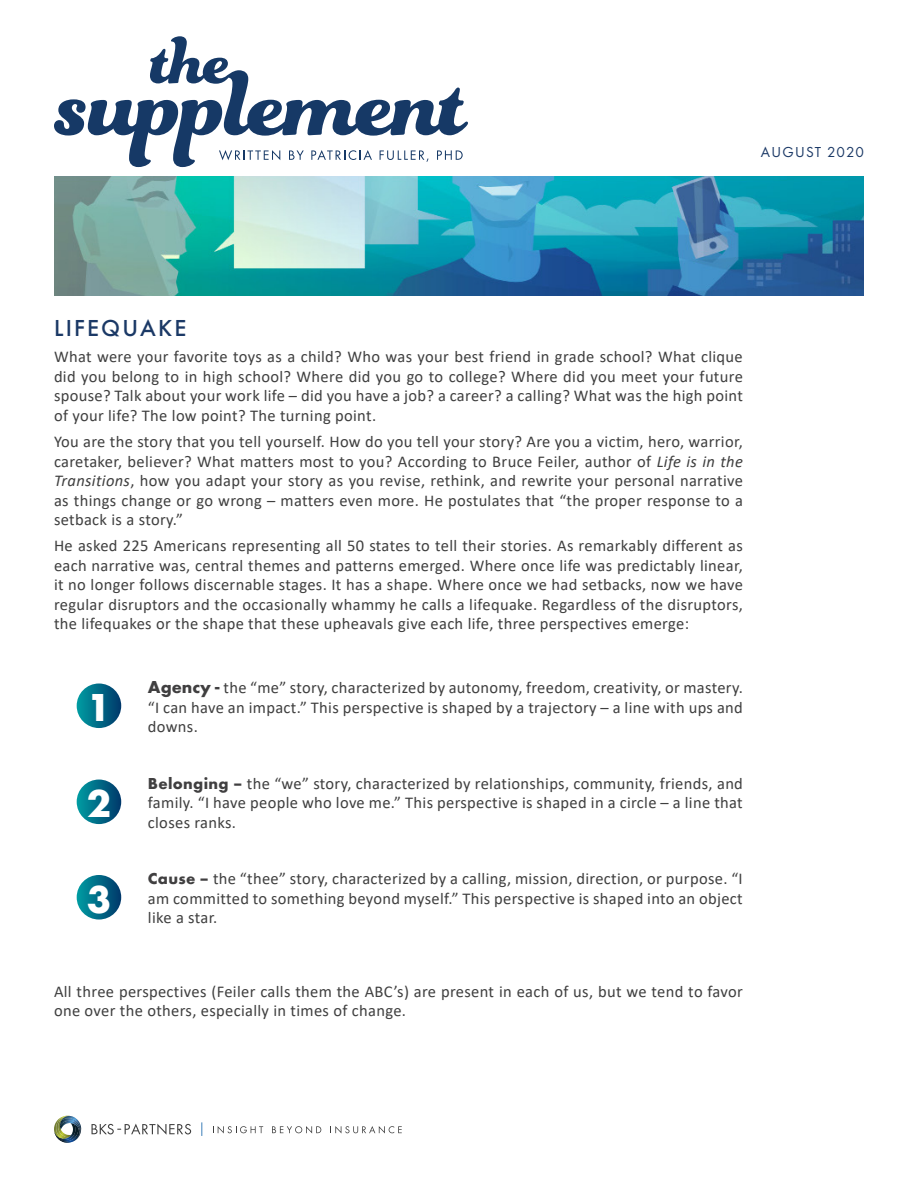
<style>
.page{position:relative;width:918px;height:1188px;background:#fff}
.page>*{position:absolute;margin:0;border:0;box-sizing:border-box;transform-origin:0 0}
.t1{font:700 40.5px "Futura PT";color:#fff}
.t2{font:500 24px "Futura PT";letter-spacing:.09em;color:#1b3966}
.t3{font:16.5px/19.5px "Calibri";letter-spacing:.02em;color:#3f3f3f}
.t4{font:15px "Futura PT";letter-spacing:.085em;color:#1b3966}
.s1{font-style:italic}
.s2{font-family:"Futura PT";font-weight:700;font-size:18px;color:#403f40}
.s3{font-family:"Futura PT";font-weight:700;color:#403f40}
</style>
<div class="page">
<svg style="left:77px;top:683px;width:44px;height:45px;background:#046d88"></svg>
<div style="left:77px;top:780px;width:44px;height:44px;background:linear-gradient(to right,#009ba1,#023d6d);border-radius:22px"></div>
<div style="left:77px;top:875px;width:44px;height:45px;background:linear-gradient(to right,#019ba2,#05406f);border-radius:22px"></div>
<img style="left:54px;top:176px;width:810px;height:120px">
<svg style="left:213px;top:1126px;width:50px;height:8px"></svg>
<svg style="left:272px;top:1126px;width:49px;height:8px"></svg>
<svg style="left:330px;top:1126px;width:72px;height:8px"></svg>
<svg style="left:54px;top:1115px;width:28px;height:28px"></svg>
<svg style="left:92px;top:1124px;width:99px;height:11px"></svg>
<svg style="left:201px;top:1122px;width:1px;height:14px"></svg>
<svg style="left:54px;top:36px;width:414px;height:131px"></svg>
<p class="t4" style="left:761px;top:143px;width:105px">AUGUST 2020</p>
<p class="t2" style="left:54px;top:314px;width:134px">LIFEQUAKE</p>
<p class="t3" style="left:54px;top:347px;width:690px;text-align:justify">What were your favorite toys as a child? Who was your best friend in grade school? What clique did you belong to in high school? Where did you go to college? Where did you meet your future spouse? Talk about your work life – did you have a job? a career? a calling? What was the high point of your life? The low point? The turning point.</p>
<p class="t3" style="left:54px;top:431px;width:691px;text-align:justify">You are the story that you tell yourself. How do you tell your story? Are you a victim, hero, warrior, caretaker, believer? What matters most to you? According to Bruce Feiler, author of <span class="s1">Life is in the Transitions</span>, how you adapt your story as you revise, rethink, and rewrite your personal narrative as things change or go wrong – matters even more. He postulates that “the proper response to a setback is a story.”</p>
<p class="t3" style="left:54px;top:536px;width:690px;text-align:justify">He asked 225 Americans representing all 50 states to tell their stories. As remarkably different as each narrative was, central themes and patterns emerged. Where once life was predictably linear, it no longer follows discernable stages. It has a shape. Where once we had setbacks, now we have regular disruptors and the occasionally whammy he calls a lifequake. Regardless of the disruptors, the lifequakes or the shape that these upheavals give each life, three perspectives emerge:</p>
<p class="t1" style="left:87px;top:682px;width:26px">1</p>
<p class="t1" style="left:87px;top:778px;width:26px">2</p>
<p class="t1" style="left:87px;top:873px;width:26px">3</p>
<p class="t3" style="left:148px;top:678px;width:597px"><span class="s2">Agency -</span> the “me” story, characterized by autonomy, freedom, creativity, or mastery. “I can have an impact.” This perspective is shaped by a trajectory – a line with ups and</p>
<p class="t3" style="left:148px;top:717px;width:52px">downs.</p>
<p class="t3" style="left:148px;top:773px;width:597px"><span class="s3">Belonging –</span> the “we” story, characterized by relationships, community, friends, and family. “I have people who love me.” This perspective is shaped in a circle – a line that</p>
<p class="t3" style="left:148px;top:812px;width:90px">closes ranks.</p>
<p class="t3" style="left:148px;top:868px;width:596px"><span class="s3">Cause –</span> the “thee” story, characterized by a calling, mission, direction, or purpose. “I am committed to something beyond myself.” This perspective is shaped into an object</p>
<p class="t3" style="left:148px;top:907px;width:71px">like a star.</p>
<p class="t3" style="left:54px;top:981px;width:690px">All three perspectives (Feiler calls them the ABC’s) are present in each of us, but we tend to favor one over the others, especially in times of change.</p>
</div>
